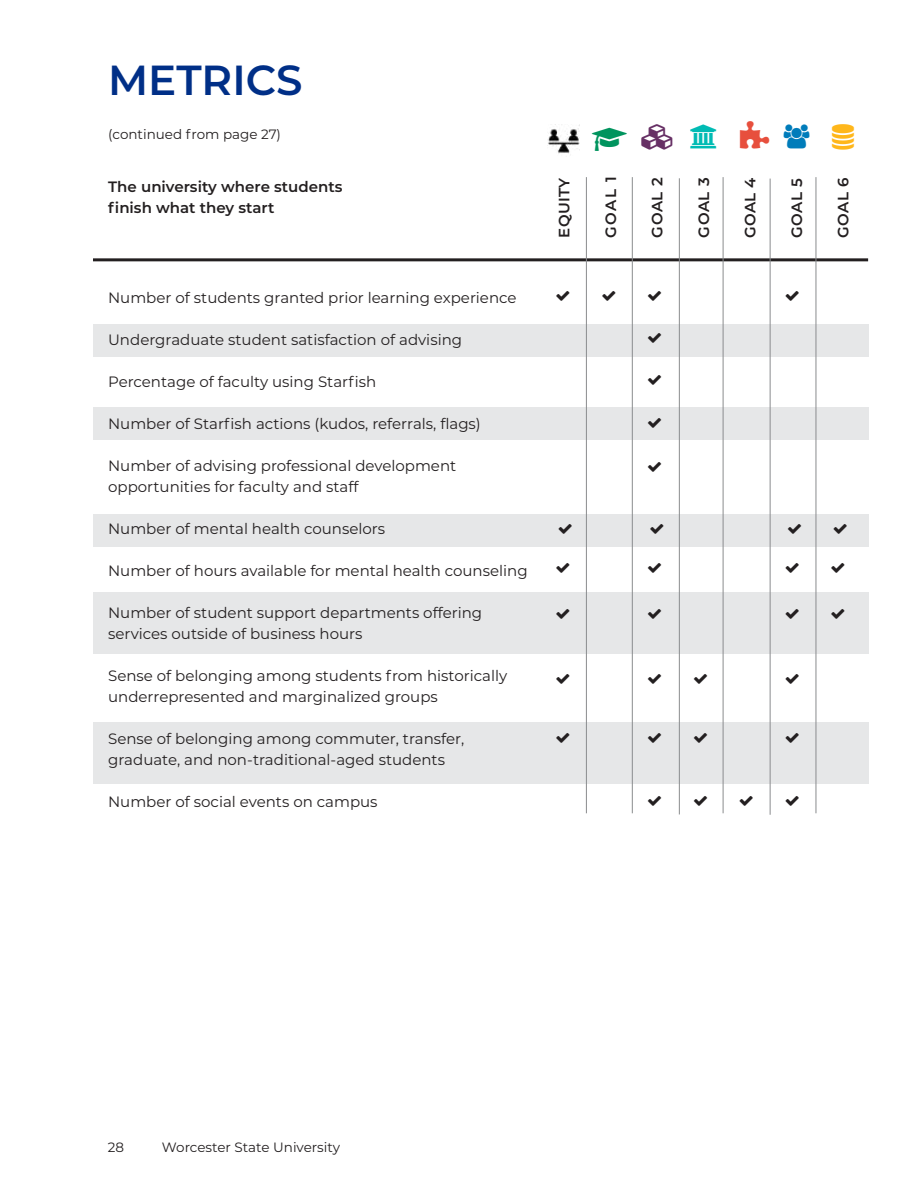
<style>
.page{position:relative;width:918px;height:1188px;background:#fff}
.page>*{position:absolute;margin:0;border:0;box-sizing:border-box;transform-origin:0 0}
.t1{font:600 42px "Montserrat";color:#002f87}
.t2{font:15px/21px "Montserrat";color:#231f20}
.t3{font:600 15px/21px "Montserrat";color:#231f20}
.t4{font:13.5px "Montserrat";color:#231f20}
</style>
<div class="page">
<div style="left:93px;top:324px;width:775px;height:32px;background:#e6e7e8"></div>
<div style="left:93px;top:514px;width:775px;height:32px;background:#e6e7e8"></div>
<div style="left:93px;top:722px;width:775px;height:62px;background:#e6e7e8"></div>
<div style="left:93px;top:407px;width:775px;height:33px;background:#e6e7e8"></div>
<div style="left:93px;top:592px;width:775px;height:62px;background:#e6e7e8"></div>
<img style="left:548px;top:124px;width:32px;height:30px">
<hr style="left:93px;top:258px;width:775px;height:3px;background:#231f20">
<hr style="left:586px;top:177px;width:1px;height:636px;background:#8a8c8e">
<hr style="left:632px;top:177px;width:1px;height:636px;background:#8a8c8e">
<hr style="left:679px;top:178px;width:1px;height:636px;background:#8a8c8e">
<hr style="left:723px;top:177px;width:1px;height:636px;background:#8a8c8e">
<hr style="left:770px;top:179px;width:1px;height:636px;background:#8a8c8e">
<hr style="left:816px;top:177px;width:1px;height:636px;background:#8a8c8e">
<h1 class="t1" style="left:108px;top:50px;width:196px">METRICS</h1>
<p class="t4" style="left:108px;top:125px;width:174px">(continued from page 27)</p>
<p class="t3" style="left:108px;top:175px;width:236px">The university where students finish what they start</p>
<p class="t2" style="left:108px;top:287px;width:410px">Number of students granted prior learning experience</p>
<p class="t2" style="left:108px;top:329px;width:356px">Undergraduate student satisfaction of advising</p>
<p class="t2" style="left:108px;top:371px;width:270px">Percentage of faculty using Starfish</p>
<p class="t2" style="left:108px;top:413px;width:374px">Number of Starfish actions (kudos, referrals, flags)</p>
<p class="t2" style="left:108px;top:455px;width:350px">Number of advising professional development opportunities for faculty and staff</p>
<p class="t2" style="left:108px;top:518px;width:279px">Number of mental health counselors</p>
<p class="t2" style="left:108px;top:560px;width:421px">Number of hours available for mental health counseling</p>
<p class="t2" style="left:108px;top:602px;width:376px">Number of student support departments offering services outside of business hours</p>
<p class="t2" style="left:108px;top:665px;width:401px">Sense of belonging among students from historically underrepresented and marginalized groups</p>
<p class="t2" style="left:108px;top:728px;width:358px">Sense of belonging among commuter, transfer, graduate, and non-traditional-aged students</p>
<p class="t2" style="left:108px;top:791px;width:271px">Number of social events on campus</p>
<p class="t3" style="left:553px;top:238px;width:61px;rotate:-90deg">EQUITY</p>
<p class="t3" style="left:600px;top:238px;width:62px;rotate:-90deg">GOAL 1</p>
<p class="t3" style="left:646px;top:238px;width:62px;rotate:-90deg">GOAL 2</p>
<p class="t3" style="left:693px;top:238px;width:62px;rotate:-90deg">GOAL 3</p>
<p class="t3" style="left:739px;top:238px;width:61px;rotate:-90deg">GOAL 4</p>
<p class="t3" style="left:786px;top:238px;width:61px;rotate:-90deg">GOAL 5</p>
<p class="t3" style="left:832px;top:238px;width:62px;rotate:-90deg">GOAL 6</p>
<p class="t4" style="left:108px;top:1138px;width:18px">28</p>
<p class="t4" style="left:162px;top:1138px;width:180px">Worcester State University</p>
</div>
